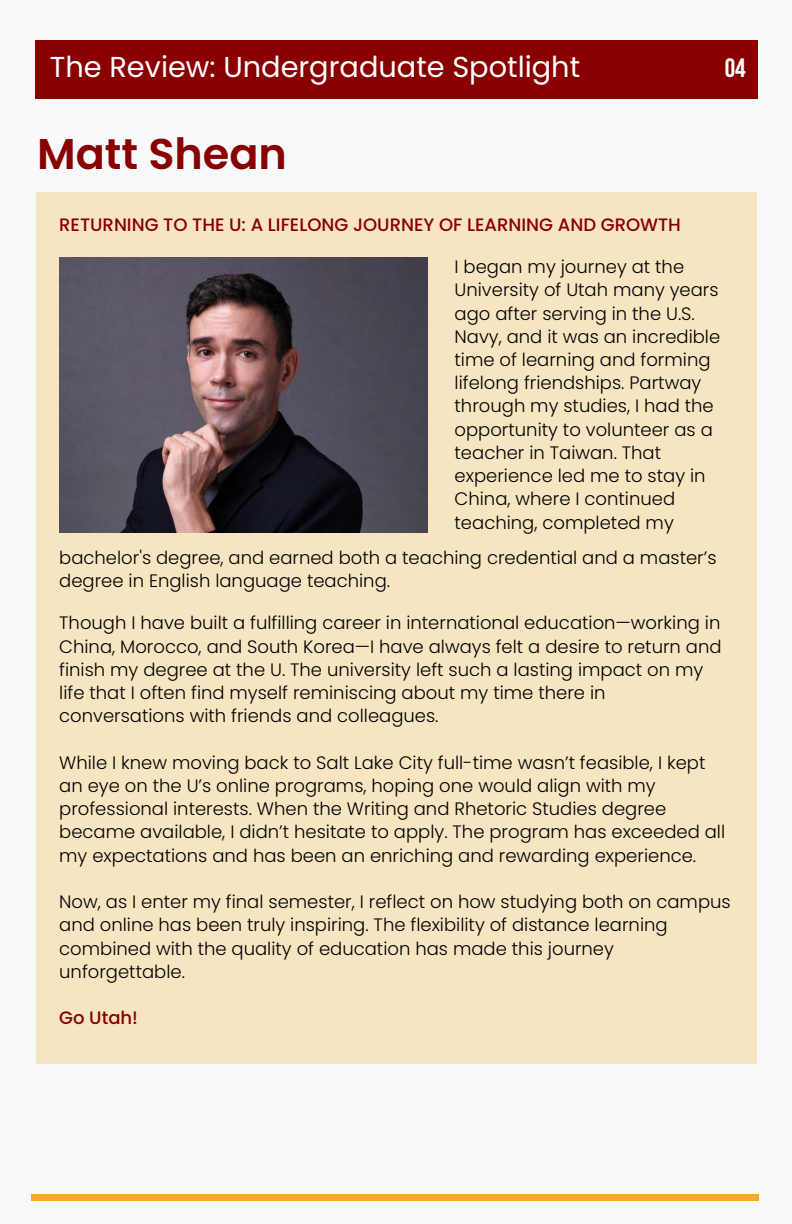
<style>
.page{position:relative;width:792px;height:1224px;background:#f7f9fb}
.page>*{position:absolute;margin:0;border:0;box-sizing:border-box;transform-origin:0 0}
.t1{font:600 43px "Poppins";color:#890000}
.t2{font:28.8px "Poppins";color:#fff}
.t3{font:700 26.6px "Bebas Neue";color:#fff}
.t4{font:300 18px/23.2px "Poppins";color:#000}
.t5{font:500 18px "Poppins";color:#890000}
</style>
<div class="page">
<div style="left:36px;top:193px;width:720px;height:871px;background:#f7e5c2"></div>
<div style="left:35px;top:40px;width:722px;height:58px;background:#890000"></div>
<div style="left:31px;top:1194px;width:728px;height:6px;background:#fba918"></div>
<img style="left:59px;top:258px;width:368px;height:275px">
<h2 class="t2" style="left:50px;top:50px;width:532px">The Review: Undergraduate Spotlight</h2>
<h3 class="t3" style="left:725px;top:54px;width:23px">04</h3>
<h1 class="t1" style="left:37px;top:129px;width:251px">Matt Shean</h1>
<p class="t5" style="left:59px;top:214px;width:623px">RETURNING TO THE U: A LIFELONG JOURNEY OF LEARNING AND GROWTH</p>
<p class="t4" style="left:455px;top:255px;width:267px">I began my journey at the<br>University of Utah many years ago after serving in the U.S.<br>Navy, and it was an incredible time of learning and forming lifelong friendships. Partway through my studies, I had the opportunity to volunteer as a teacher in Taiwan. That experience led me to stay in<br>China, where I continued teaching, completed my</p>
<p class="t4" style="left:59px;top:546px;width:659px">bachelor's degree, and earned both a teaching credential and a master’s degree in English language teaching.</p>
<p class="t4" style="left:59px;top:612px;width:664px">Though I have built a fulfilling career in international education—working in China, Morocco, and South Korea—I have always felt a desire to return and finish my degree at the U. The university left such a lasting impact on my life that I often find myself reminiscing about my time there in conversations with friends and colleagues.</p>
<p class="t4" style="left:59px;top:751px;width:667px">While I knew moving back to Salt Lake City full-time wasn’t feasible, I kept an eye on the U’s online programs, hoping one would align with my professional interests. When the Writing and Rhetoric Studies degree became available, I didn’t hesitate to apply. The program has exceeded all my expectations and has been an enriching and rewarding experience.</p>
<p class="t4" style="left:59px;top:890px;width:673px">Now, as I enter my final semester, I reflect on how studying both on campus and online has been truly inspiring. The flexibility of distance learning combined with the quality of education has made this journey unforgettable.</p>
<p class="t5" style="left:59px;top:1007px;width:80px">Go Utah!</p>
</div>
